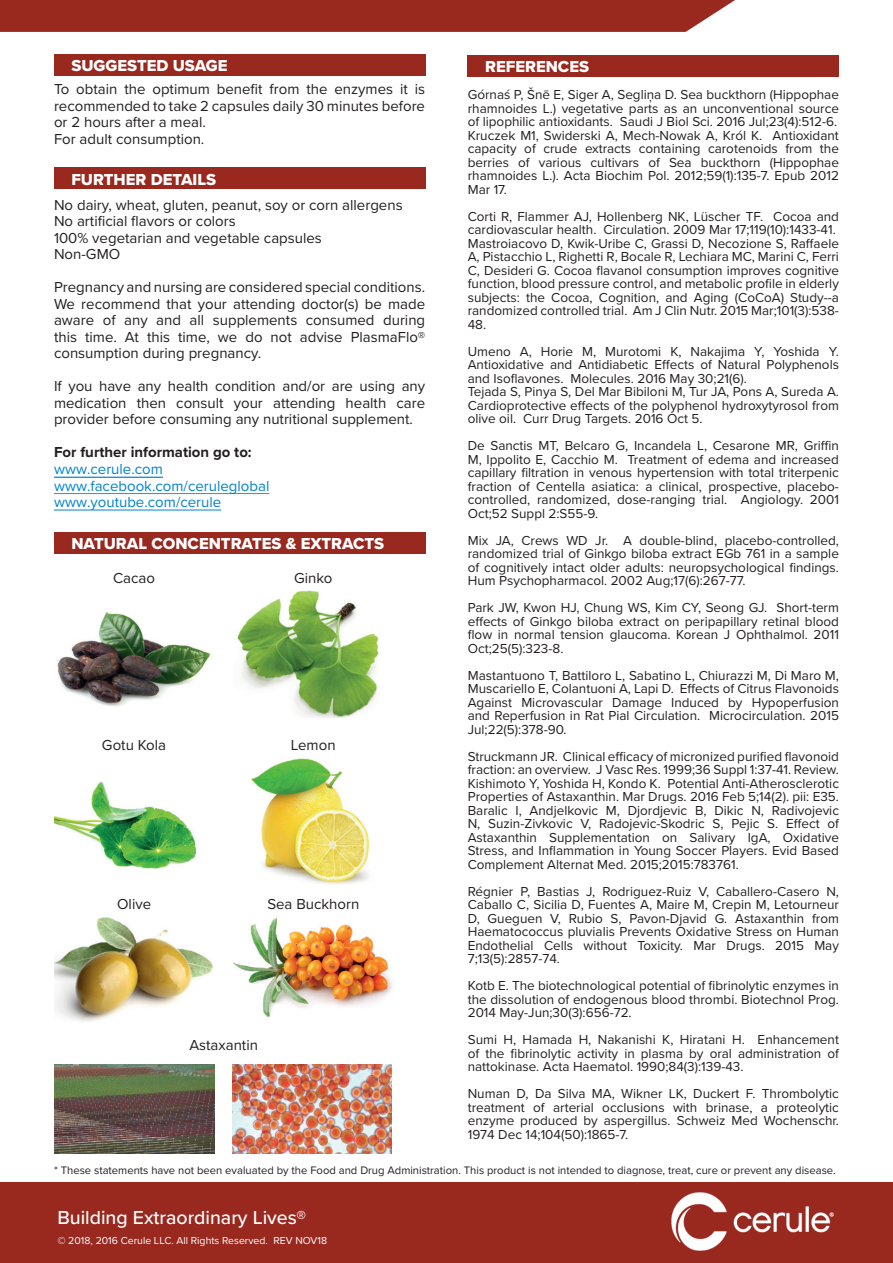
<style>
.page{position:relative;width:893px;height:1263px;background:#fff}
.page>*{position:absolute;margin:0;border:0;box-sizing:border-box;transform-origin:0 0}
.t1{font:500 19.5px "Proxima Nova";color:#fff}
.t2{font:16.5px "Proxima Nova Extrabld";color:#fff}
.t3{font:15px/16.5px "Proxima Nova";color:#231f20}
.t4{font:15px/16.4px "Proxima Nova";color:#0084ca}
.t5{font:700 15px "Proxima Nova";color:#231f20}
.t6{font:13.5px/13.5px "Proxima Nova";color:#231f20;text-align:justify}
.t7{font:11.25px "Proxima Nova";color:#231f20}
.t8{font:10.5px "Proxima Nova";color:#fff}
</style>
<div class="page">
<div style="left:0;top:1182px;width:893px;height:81px;background:#99281f"></div>
<img style="left:671px;top:1192px;width:163px;height:59px">
<div style="left:0;top:0;width:735px;height:32px;background:#99281f"></div>
<div style="left:54px;top:54px;width:371px;height:21px;background:#99281f"></div>
<hr style="left:54px;top:510px;width:167px;height:1px;background:#0084ca">
<hr style="left:54px;top:493px;width:215px;height:1px;background:#0084ca">
<hr style="left:54px;top:477px;width:109px;height:1px;background:#0084ca">
<div style="left:54px;top:168px;width:371px;height:21px;background:#99281f"></div>
<div style="left:54px;top:532px;width:371px;height:21px;background:#99281f"></div>
<img style="left:57px;top:612px;width:153px;height:95px">
<img style="left:237px;top:590px;width:142px;height:127px">
<img style="left:54px;top:781px;width:143px;height:88px">
<img style="left:251px;top:758px;width:118px;height:126px">
<img style="left:54px;top:917px;width:160px;height:105px">
<img style="left:233px;top:918px;width:159px;height:100px">
<img style="left:54px;top:1065px;width:160px;height:88px">
<img style="left:232px;top:1065px;width:159px;height:88px">
<div style="left:468px;top:55px;width:371px;height:21px;background:#99281f"></div>
<p class="t2" style="left:71px;top:53px;width:158px">SUGGESTED USAGE</p>
<p class="t3" style="left:54px;top:81px;width:373px">To obtain the optimum benefit from the enzymes it is recommended to take 2 capsules daily 30 minutes before or 2 hours after a meal.<br>For adult consumption.</p>
<p class="t2" style="left:71px;top:167px;width:146px">FURTHER DETAILS</p>
<p class="t3" style="left:54px;top:196px;width:350px">No dairy, wheat, gluten, peanut, soy or corn allergens No artificial flavors or colors<br>100% vegetarian and vegetable capsules<br>Non-GMO</p>
<p class="t3" style="left:54px;top:278px;width:373px;text-align:justify">Pregnancy and nursing are considered special conditions.<br>We recommend that your attending doctor(s) be made aware of any and all supplements consumed during this time. At this time, we do not advise PlasmaFlo® consumption during pregnancy.</p>
<p class="t3" style="left:54px;top:377px;width:373px;text-align:justify">If you have any health condition and/or are using any medication then consult your attending health care provider before consuming any nutritional supplement.</p>
<p class="t5" style="left:54px;top:441px;width:199px">For further information go to:</p>
<p class="t4" style="left:54px;top:460px;width:217px">www.cerule.com www.facebook.com/ceruleglobal www.youtube.com/cerule</p>
<p class="t2" style="left:71px;top:531px;width:314px">NATURAL CONCENTRATES &amp; EXTRACTS</p>
<p class="t3" style="left:113px;top:569px;width:43px">Cacao</p>
<p class="t3" style="left:294px;top:569px;width:40px">Ginko</p>
<p class="t3" style="left:102px;top:736px;width:66px">Gotu Kola</p>
<p class="t3" style="left:291px;top:736px;width:46px">Lemon</p>
<p class="t3" style="left:117px;top:895px;width:36px">Olive</p>
<p class="t3" style="left:267px;top:895px;width:93px">Sea Buckhorn</p>
<p class="t3" style="left:189px;top:1036px;width:70px">Astaxantin</p>
<p class="t2" style="left:485px;top:54px;width:105px">REFERENCES</p>
<p class="t6" style="left:468px;top:87px;width:373px;text-align:left">Górnaś P, Šnē E, Siger A, Segliņa D. Sea buckthorn (Hippophae rhamnoides L.) vegetative parts as an unconventional source of lipophilic antioxidants. Saudi J Biol Sci. 2016 Jul;23(4):512-6.<br>Kruczek M1, Swiderski A, Mech-Nowak A, Król K. Antioxidant capacity of crude extracts containing carotenoids from the berries of various cultivars of Sea buckthorn (Hippophae rhamnoides L.). Acta Biochim Pol. 2012;59(1):135-7. Epub 2012<br>Mar 17.</p>
<p class="t6" style="left:468px;top:209px;width:373px;text-align:left">Corti R, Flammer AJ, Hollenberg NK, Lüscher TF. Cocoa and cardiovascular health. Circulation. 2009 Mar 17;119(10):1433-41.<br>Mastroiacovo D, Kwik-Uribe C, Grassi D, Necozione S, Raffaele A, Pistacchio L, Righetti R, Bocale R, Lechiara MC, Marini C, Ferri C, Desideri G. Cocoa flavanol consumption improves cognitive function, blood pressure control, and metabolic profile in elderly subjects: the Cocoa, Cognition, and Aging (CoCoA) Study--a randomized controlled trial. Am J Clin Nutr. 2015 Mar;101(3):538- 48.</p>
<p class="t6" style="left:468px;top:344px;width:373px;text-align:left">Umeno A, Horie M, Murotomi K, Nakajima Y, Yoshida Y.<br>Antioxidative and Antidiabetic Effects of Natural Polyphenols and Isoflavones. Molecules. 2016 May 30;21(6).<br>Tejada S, Pinya S, Del Mar Bibiloni M, Tur JA, Pons A, Sureda A.<br>Cardioprotective effects of the polyphenol hydroxytyrosol from olive oil. Curr Drug Targets. 2016 Oct 5.</p>
<p class="t6" style="left:468px;top:438px;width:373px">De Sanctis MT, Belcaro G, Incandela L, Cesarone MR, Griffin M, Ippolito E, Cacchio M. Treatment of edema and increased capillary filtration in venous hypertension with total triterpenic fraction of Centella asiatica: a clinical, prospective, placebo&shy;controlled, randomized, dose-ranging trial. Angiology. 2001<br>Oct;52 Suppl 2:S55-9.</p>
<p class="t6" style="left:468px;top:533px;width:373px">Mix JA, Crews WD Jr. A double-blind, placebo-controlled, randomized trial of Ginkgo biloba extract EGb 761 in a sample of cognitively intact older adults: neuropsychological findings.<br>Hum Psychopharmacol. 2002 Aug;17(6):267-77.</p>
<p class="t6" style="left:468px;top:600px;width:373px">Park JW, Kwon HJ, Chung WS, Kim CY, Seong GJ. Short-term effects of Ginkgo biloba extract on peripapillary retinal blood flow in normal tension glaucoma. Korean J Ophthalmol. 2011<br>Oct;25(5):323-8.</p>
<p class="t6" style="left:468px;top:668px;width:373px">Mastantuono T, Battiloro L, Sabatino L, Chiurazzi M, Di Maro M, Muscariello E, Colantuoni A, Lapi D. Effects of Citrus Flavonoids Against Microvascular Damage Induced by Hypoperfusion and Reperfusion in Rat Pial Circulation. Microcirculation. 2015<br>Jul;22(5):378-90.</p>
<p class="t6" style="left:468px;top:749px;width:373px">Struckmann JR. Clinical efficacy of micronized purified flavonoid fraction: an overview. J Vasc Res. 1999;36 Suppl 1:37-41. Review.<br>Kishimoto Y, Yoshida H, Kondo K. Potential Anti-Atherosclerotic Properties of Astaxanthin. Mar Drugs. 2016 Feb 5;14(2). pii: E35.<br>Baralic I, Andjelkovic M, Djordjevic B, Dikic N, Radivojevic N, Suzin-Zivkovic V, Radojevic-Skodric S, Pejic S. Effect of Astaxanthin Supplementation on Salivary IgA, Oxidative Stress, and Inflammation in Young Soccer Players. Evid Based Complement Alternat Med. 2015;2015:783761.</p>
<p class="t6" style="left:468px;top:884px;width:373px">Régnier P, Bastias J, Rodriguez-Ruiz V, Caballero-Casero N, Caballo C, Sicilia D, Fuentes A, Maire M, Crepin M, Letourneur D, Gueguen V, Rubio S, Pavon-Djavid G. Astaxanthin from Haematococcus pluvialis Prevents Oxidative Stress on Human Endothelial Cells without Toxicity. Mar Drugs. 2015 May 7;13(5):2857-74.</p>
<p class="t6" style="left:468px;top:978px;width:373px">Kotb E. The biotechnological potential of fibrinolytic enzymes in the dissolution of endogenous blood thrombi. Biotechnol Prog.<br>2014 May-Jun;30(3):656-72.</p>
<p class="t6" style="left:468px;top:1032px;width:373px">Sumi H, Hamada H, Nakanishi K, Hiratani H. Enhancement of the fibrinolytic activity in plasma by oral administration of nattokinase. Acta Haematol. 1990;84(3):139-43.</p>
<p class="t6" style="left:468px;top:1086px;width:373px">Numan D, Da Silva MA, Wikner LK, Duckert F. Thrombolytic treatment of arterial occlusions with brinase, a proteolytic enzyme produced by aspergillus. Schweiz Med Wochenschr.<br>1974 Dec 14;104(50):1865-7.</p>
<p class="t7" style="left:54px;top:1162px;width:783px">* These statements have not been evaluated by the Food and Drug Administration. This product is not intended to diagnose, treat, cure or prevent any disease.</p>
<h1 class="t1" style="left:57px;top:1203px;width:250px">Building Extraordinary Lives®</h1>
<p class="t8" style="left:57px;top:1233px;width:271px">© 2018, 2016 Cerule LLC. All Rights Reserved. REV NOV18</p>
</div>
